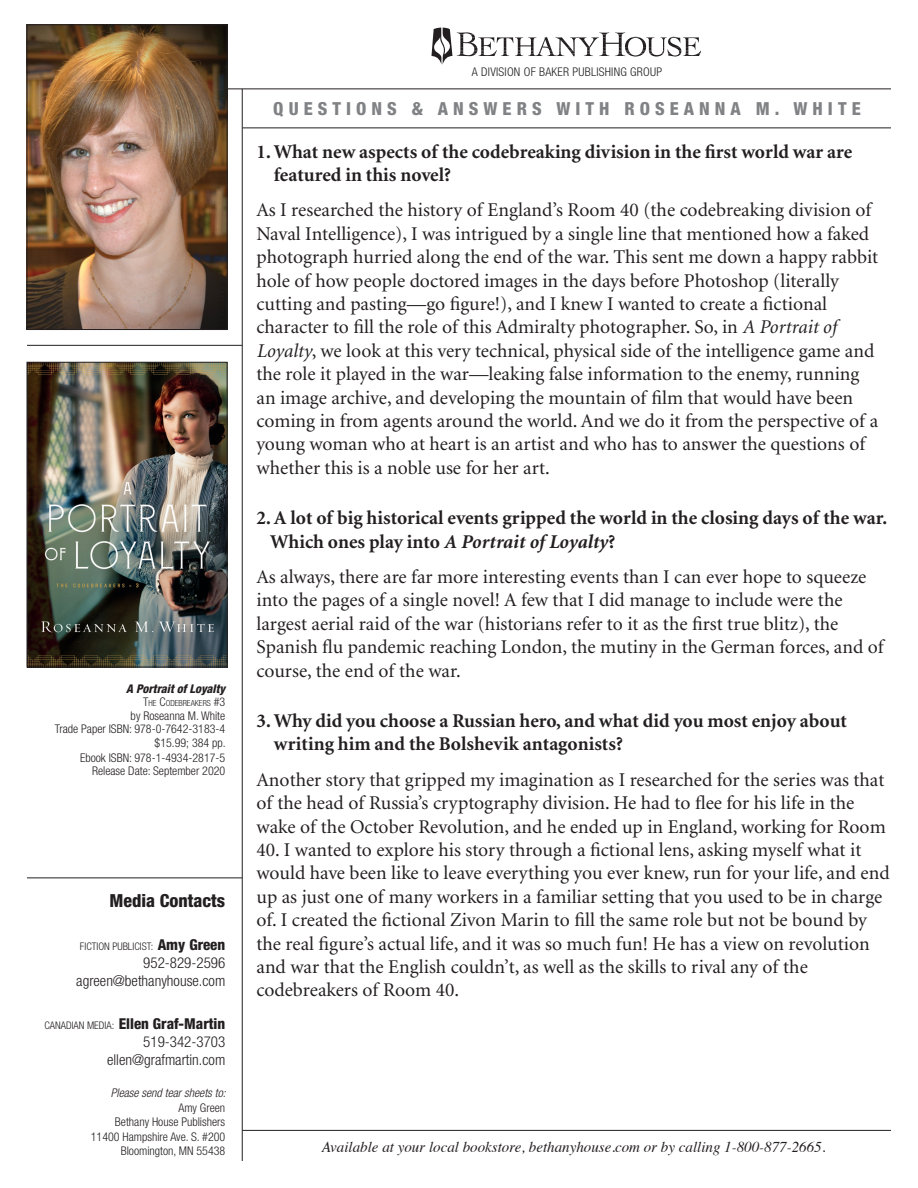
<style>
.page{position:relative;width:918px;height:1188px;background:#fff}
.page>*{position:absolute;margin:0;border:0;box-sizing:border-box;transform-origin:0 0}
.Body_text{font:19.5px/23.4px "Minion";color:#231f20}
.Body_text-2{font:700 19.5px/23.4px "Minion";color:#231f20}
.t1{font:800 condensed 18px "Helvetica Neue";letter-spacing:.28em;color:#808285}
.t2{font:800 condensed 18px "Helvetica Neue";color:#231f20}
.t3{font:italic 15px "Times";color:#231f20}
.t4{font:300 condensed 15px "Helvetica Neue";color:#231f20}
.t5{font:800 condensed 15px "Helvetica Neue";color:#231f20}
.Book_ID{font:300 condensed 12px "Helvetica Neue";color:#231f20}
.Book_ID-2{font:300 condensed 12px "Helvetica Neue";letter-spacing:.02em;color:#231f20}
.t6{font:italic 300 condensed 12px "Helvetica Neue";color:#231f20}
.Book_Title{font:italic 800 condensed 12px "Helvetica Neue";color:#231f20}
.t7{font:300 condensed 10.5px "Helvetica Neue";color:#231f20}
.Book_ID-3{font:300 condensed 8.4px "Helvetica Neue";color:#231f20}
.t8{font:5.55px "Cochin";letter-spacing:-.04em;color:#231f20}
.s1{font-size:12px}
.s2{font-weight:800;font-size:15px}
.s3{font-weight:300;font-size:10.5px}
.s4{font-style:italic}
</style>
<div class="page">
<svg style="left:431px;top:28px;width:269px;height:37px"></svg>
<img style="left:29px;top:364px;width:196px;height:301px">
<div style="left:27px;top:362px;width:200px;height:305px;border:1px solid #231f20"></div>
<img style="left:29px;top:27px;width:196px;height:301px">
<div style="left:27px;top:25px;width:200px;height:305px;border:1px solid #231f20"></div>
<hr style="left:242px;top:1130px;width:649px;height:1px;background:#231f20">
<hr style="left:27px;top:345px;width:215px;height:1px;background:#231f20">
<hr style="left:242px;top:89px;width:1px;height:1072px;background:#231f20">
<hr style="left:243px;top:128px;width:648px;height:1px;background:#231f20">
<hr style="left:227px;top:89px;width:664px;height:1px;background:#231f20">
<hr style="left:27px;top:878px;width:215px;height:1px;background:#231f20">
<p class="Book_Title" style="left:126px;top:681px;width:101px">A Portrait of Loyalty</p>
<p class="Book_ID-3" style="left:143px;top:698px;width:84px"><span class="s1">T</span>HE <span class="s1">C</span>ODEBREAKERS <span class="s1">#3</span></p>
<p class="Book_ID" style="left:131px;top:708px;width:96px">by Roseanna M. White</p>
<p class="Book_ID" style="left:55px;top:722px;width:172px">Trade Paper ISBN: 978-0-7642-3183-4</p>
<p class="Book_ID" style="left:155px;top:735px;width:73px">$15.99; 384 pp.</p>
<p class="Book_ID" style="left:80px;top:750px;width:147px">Ebook ISBN: 978-1-4934-2817-5</p>
<p class="Book_ID" style="left:92px;top:764px;width:135px">Release Date: September 2020</p>
<p class="t2" style="left:110px;top:889px;width:117px">Media Contacts</p>
<p class="t7" style="left:80px;top:940px;width:147px">FICTION PUBLICIST: <span class="s2">Amy Green</span></p>
<p class="t4" style="left:143px;top:954px;width:83px">952-829-2596</p>
<p class="t4" style="left:76px;top:972px;width:151px">agreen@bethanyhouse.com</p>
<p class="t5" style="left:44px;top:1014px;width:182px"><span class="s3">CANADIAN MEDIA:</span> Ellen Graf-Martin</p>
<p class="t4" style="left:143px;top:1033px;width:83px">519-342-3703</p>
<p class="t4" style="left:107px;top:1051px;width:120px">ellen@grafmartin.com</p>
<p class="t6" style="left:111px;top:1086px;width:117px">Please send tear sheets to:</p>
<p class="Book_ID" style="left:178px;top:1101px;width:48px">Amy Green</p>
<p class="Book_ID" style="left:115px;top:1115px;width:112px">Bethany House Publishers</p>
<p class="Book_ID" style="left:91px;top:1130px;width:136px">11400 Hampshire Ave. S. #200</p>
<p class="Book_ID" style="left:121px;top:1144px;width:106px">Bloomington, MN 55438</p>
<p class="Book_ID-2" style="left:472px;top:65px;width:192px">A DIVISION OF BAKER PUBLISHING GROUP</p>
<p class="t1" style="left:273px;top:97px;width:589px">QUESTIONS &amp; ANSWERS WITH ROSEANNA M. WHITE</p>
<p class="Body_text-2" style="left:274px;top:140px;width:580px;text-indent:-17px">1. What new aspects of the codebreaking division in the first world war are featured in this novel?</p>
<p class="Body_text" style="left:256px;top:199px;width:623px">As I researched the history of England’s Room 40 (the codebreaking division of Naval Intelligence), I was intrigued by a single line that mentioned how a faked photograph hurried along the end of the war. This sent me down a happy rabbit hole of how people doctored images in the days before Photoshop (literally cutting and pasting—go figure!), and I knew I wanted to create a fictional character to fill the role of this Admiralty photographer. So, in <span class="s4">A Portrait of Loyalty</span>, we look at this very technical, physical side of the intelligence game and the role it played in the war—leaking false information to the enemy, running an image archive, and developing the mountain of film that would have been coming in from agents around the world. And we do it from the perspective of a young woman who at heart is an artist and who has to answer the questions of whether this is a noble use for her art.</p>
<p class="Body_text-2" style="left:270px;top:507px;width:618px;text-indent:-14px">2. A lot of big historical events gripped the world in the closing days of the war.<br>Which ones play into <span class="s4">A Portrait of Loyalty</span>?</p>
<p class="Body_text" style="left:256px;top:566px;width:629px">As always, there are far more interesting events than I can ever hope to squeeze into the pages of a single novel! A few that I did manage to include were the largest aerial raid of the war (historians refer to it as the first true blitz), the Spanish flu pandemic reaching London, the mutiny in the German forces, and of course, the end of the war.</p>
<p class="Body_text-2" style="left:274px;top:710px;width:575px;text-indent:-17px">3. Why did you choose a Russian hero, and what did you most enjoy about writing him and the Bolshevik antagonists?</p>
<p class="Body_text" style="left:256px;top:769px;width:631px">Another story that gripped my imagination as I researched for the series was that of the head of Russia’s cryptography division. He had to flee for his life in the wake of the October Revolution, and he ended up in England, working for Room</p>
<p class="Body_text" style="left:256px;top:839px;width:635px">40. I wanted to explore his story through a fictional lens, asking myself what it would have been like to leave everything you ever knew, run for your life, and end up as just one of many workers in a familiar setting that you used to be in charge of. I created the fictional Zivon Marin to fill the same role but not be bound by the real figure’s actual life, and it was so much fun! He has a view on revolution and war that the English couldn’t, as well as the skills to rival any of the codebreakers of Room 40.</p>
<p class="t8" style="left:761px;top:253px;width:28px">and weights.</p>
<p class="t3" style="left:322px;top:1134px;width:505px">Available at your local bookstore, bethanyhouse.com or by calling 1-800-877-2665.</p>
</div>
